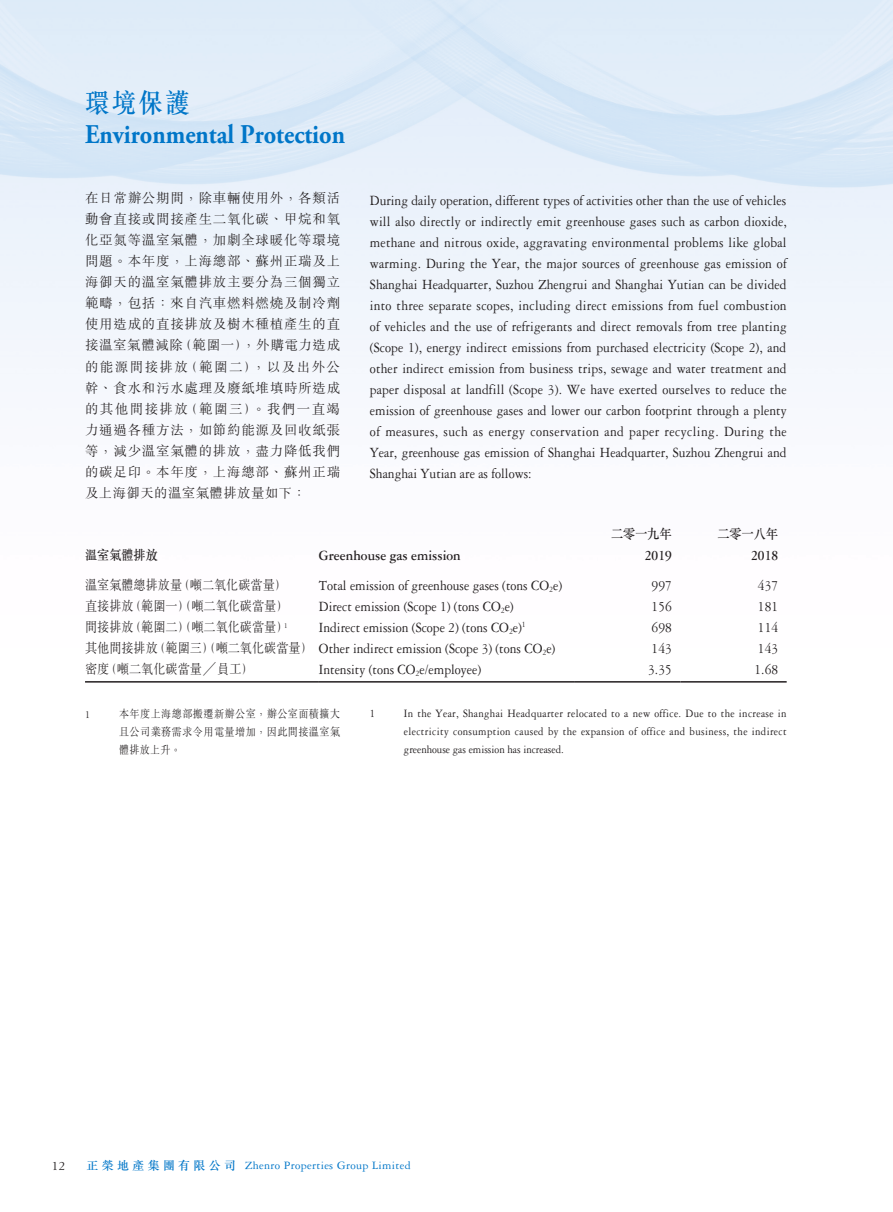
<style>
.page{position:relative;width:893px;height:1212px;background:#fff}
.page>*{position:absolute;margin:0;border:0;box-sizing:border-box;transform-origin:0 0}
.t1{font:700 27px "Adobe Garamond Pro";color:#0076c8;scale:.9 1}
.t2{font:500 27px "M Sung HK";color:#0076c8;scale:.9 1}
.t3{font:15px/21px "Garamond 3 LT Std";color:#231f20;text-align:justify;scale:.9 1}
.t4{font:700 15px "Garamond 3 LT Std";color:#231f20;scale:.9 1}
.t5{font:300 13.5px/21px "M Sung HK";color:#231f20;text-align:justify}
.t6{font:300 13.5px "M Sung HK";color:#231f20;scale:.9 1}
.t7{font:500 13.5px "M Sung HK";color:#231f20;scale:.9 1}
.t8{font:13.5px "Garamond 3 LT Std";color:#231f20}
.t9{font:12px/18px "Garamond 3 LT Std";color:#231f20;text-align:justify;scale:.9 1}
.t10{font:12px "Garamond 3 LT Std";letter-spacing:.025em;color:#0076c8}
.t11{font:300 11.25px/18px "M Sung HK";letter-spacing:.04em;color:#231f20;text-align:justify;scale:.9 1}
.t12{font:11.25px "Garamond 3 LT Std";color:#231f20;scale:.9 1}
.s1{font-family:"M Sung HK";font-weight:300;font-size:13.5px}
.s2{font-family:"M Sung HK";font-weight:500}
</style>
<div class="page">
<hr style="left:85px;top:681px;width:234px;height:2px;background:#231f20">
<hr style="left:319px;top:681px;width:255px;height:2px;background:#231f20">
<hr style="left:574px;top:681px;width:106px;height:2px;background:#231f20">
<hr style="left:680px;top:681px;width:107px;height:2px;background:#231f20">
<h1 class="t2" style="left:85px;top:85px;width:118px">環境保護</h1>
<h1 class="t1" style="left:85px;top:119px;width:291px">Environmental Protection</h1>
<p class="t5" style="left:85px;top:187px;width:257px">在日常辦公期間，除車輛使用外，各類活動會直接或間接產生二氧化碳、甲烷和氧化亞氮等溫室氣體，加劇全球暖化等環境問題。本年度，上海總部、蘇州正瑞及上海御天的溫室氣體排放主要分為三個獨立範疇，包括：來自汽車燃料燃燒及制冷劑使用造成的直接排放及樹木種植產生的直接溫室氣體減除（範圍一），外購電力造成的能源間接排放（範圍二），以及出外公幹、食水和污水處理及廢紙堆填時所造成的其他間接排放（範圍三）。我們一直竭力通過各種方法，如節約能源及回收紙張等，減少溫室氣體的排放，盡力降低我們的碳足印。本年度，上海總部、蘇州正瑞及上海御天的溫室氣體排放量如下：</p>
<p class="t3" style="left:370px;top:190px;width:465px">During daily operation, different types of activities other than the use of vehicles will also directly or indirectly emit greenhouse gases such as carbon dioxide, methane and nitrous oxide, aggravating environmental problems like global warming. During the Year, the major sources of greenhouse gas emission of Shanghai Headquarter, Suzhou Zhengrui and Shanghai Yutian can be divided into three separate scopes, including direct emissions from fuel combustion of vehicles and the use of refrigerants and direct removals from tree planting (Scope 1), energy indirect emissions from purchased electricity (Scope 2), and other indirect emission from business trips, sewage and water treatment and paper disposal at landfill (Scope 3). We have exerted ourselves to reduce the emission of greenhouse gases and lower our carbon footprint through a plenty of measures, such as energy conservation and paper recycling. During the Year, greenhouse gas emission of Shanghai Headquarter, Suzhou Zhengrui and Shanghai Yutian are as follows:</p>
<p class="t7" style="left:611px;top:525px;width:69px">二零一九年</p>
<p class="t7" style="left:717px;top:525px;width:69px">二零一八年</p>
<p class="t7" style="left:85px;top:546px;width:82px">溫室氣體排放</p>
<p class="t4" style="left:319px;top:547px;width:159px">Greenhouse gas emission</p>
<p class="t4" style="left:645px;top:547px;width:31px">2019</p>
<p class="t4" style="left:751px;top:547px;width:31px">2018</p>
<p class="t6" style="left:85px;top:576px;width:226px">溫室氣體總排放量（噸二氧化碳當量）</p>
<p class="t3" style="left:319px;top:575px;width:272px">Total emission of greenhouse gases (tons CO<sub>2</sub>e)</p>
<p class="t3" style="left:652px;top:575px;width:24px">997</p>
<p class="t3" style="left:758px;top:575px;width:24px">437</p>
<p class="t6" style="left:85px;top:597px;width:228px">直接排放（範圍一）（噸二氧化碳當量）</p>
<p class="t3" style="left:319px;top:596px;width:218px">Direct emission (Scope 1) (tons CO<sub>2</sub>e)</p>
<p class="t3" style="left:652px;top:596px;width:24px">156</p>
<p class="t3" style="left:758px;top:596px;width:24px">181</p>
<p class="t6" style="left:85px;top:618px;width:228px">間接排放（範圍二）（噸二氧化碳當量）<sup>1</sup></p>
<p class="t3" style="left:319px;top:617px;width:231px">Indirect emission (Scope 2) (tons CO<sub>2</sub>e)<sup>1</sup></p>
<p class="t3" style="left:652px;top:617px;width:24px">698</p>
<p class="t3" style="left:758px;top:617px;width:24px">114</p>
<p class="t3" style="left:85px;top:638px;width:524px"><span class="s1">其他間接排放（範圍三）（噸二氧化碳當量）</span> Other indirect emission (Scope 3) (tons CO<sub>2</sub>e)</p>
<p class="t3" style="left:652px;top:638px;width:24px">143</p>
<p class="t3" style="left:758px;top:638px;width:24px">143</p>
<p class="t6" style="left:85px;top:660px;width:189px">密度（噸二氧化碳當量╱員工）</p>
<p class="t3" style="left:319px;top:659px;width:182px">Intensity (tons CO<sub>2</sub>e/employee)</p>
<p class="t3" style="left:648px;top:659px;width:28px">3.35</p>
<p class="t3" style="left:754px;top:659px;width:28px">1.68</p>
<p class="t12" style="left:85px;top:709px;width:7px">1</p>
<p class="t11" style="left:119px;top:704px;width:247px">本年度上海總部搬遷新辦公室，辦公室面積擴大且公司業務需求令用電量增加，因此間接溫室氣體排放上升。</p>
<p class="t9" style="left:370px;top:705px;width:8px">1</p>
<p class="t9" style="left:404px;top:705px;width:427px">In the Year, Shanghai Headquarter relocated to a new office. Due to the increase in electricity consumption caused by the expansion of office and business, the indirect greenhouse gas emission has increased.</p>
<p class="t8" style="left:52px;top:1158px;width:15px">12</p>
<p class="t10" style="left:87px;top:1159px;width:326px"><span class="s2">正榮地產集團有限公司</span> Zhenro Properties Group Limited</p>
</div>
